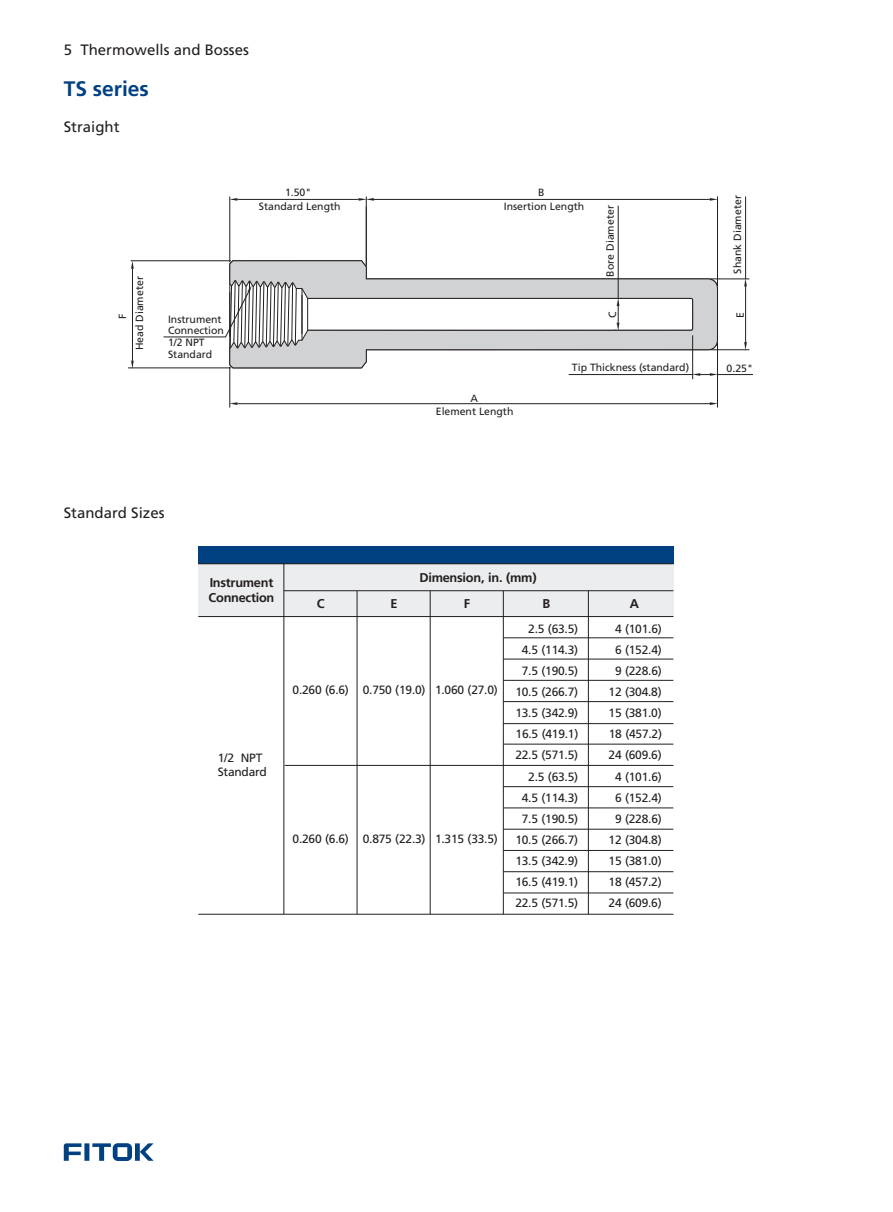
<style>
.page{position:relative;width:893px;height:1212px;background:#fff}
.page>*{position:absolute;margin:0;border:0;box-sizing:border-box;transform-origin:0 0}
.t1{font:300 21px "Frutiger CE";color:#014181}
.t2{font:15px "Frutiger CE";color:#231f20}
.t3{font:300 12.75px/15.1px "Frutiger CE";letter-spacing:-.02em;color:#231f20}
.t4{font:12px/21.1px "Frutiger CE";letter-spacing:-.02em;color:#231f20}
.t5{font:10.5px/13.6px "Frutiger CE";color:#231f20;text-align:center}
</style>
<div class="page">
<div style="left:198px;top:547px;width:475px;height:17px;background:#014181"></div>
<div style="left:198px;top:564px;width:475px;height:52px;background:#ecedee"></div>
<hr style="left:198px;top:616px;width:475px;height:1px;background:#231f20">
<hr style="left:503px;top:637px;width:170px;height:1px;background:#231f20">
<hr style="left:503px;top:659px;width:170px;height:1px;background:#231f20">
<hr style="left:503px;top:680px;width:170px;height:1px;background:#231f20">
<hr style="left:503px;top:701px;width:170px;height:1px;background:#231f20">
<hr style="left:503px;top:744px;width:170px;height:1px;background:#231f20">
<hr style="left:285px;top:765px;width:388px;height:1px;background:#231f20">
<hr style="left:503px;top:786px;width:170px;height:1px;background:#231f20">
<hr style="left:503px;top:807px;width:170px;height:1px;background:#231f20">
<hr style="left:503px;top:829px;width:170px;height:1px;background:#231f20">
<hr style="left:503px;top:850px;width:170px;height:1px;background:#231f20">
<hr style="left:503px;top:871px;width:170px;height:1px;background:#231f20">
<hr style="left:503px;top:893px;width:170px;height:1px;background:#231f20">
<hr style="left:198px;top:914px;width:475px;height:1px;background:#231f20">
<hr style="left:198px;top:563px;width:475px;height:1px;background:#231f20">
<hr style="left:284px;top:564px;width:1px;height:350px;background:#231f20">
<hr style="left:357px;top:591px;width:1px;height:323px;background:#231f20">
<hr style="left:430px;top:591px;width:1px;height:323px;background:#231f20">
<hr style="left:588px;top:591px;width:1px;height:323px;background:#231f20">
<hr style="left:503px;top:591px;width:1px;height:323px;background:#231f20">
<hr style="left:284px;top:590px;width:389px;height:1px;background:#231f20">
<hr style="left:503px;top:723px;width:170px;height:1px;background:#231f20">
<hr style="left:230px;top:196px;width:1px;height:66px;background:#231f20">
<hr style="left:237px;top:199px;width:122px;height:1px;background:#231f20">
<svg style="left:230px;top:198px;width:7px;height:3px"></svg>
<hr style="left:366px;top:196px;width:1px;height:71px;background:#231f20">
<hr style="left:717px;top:196px;width:1px;height:90px;background:#231f20">
<hr style="left:374px;top:199px;width:336px;height:1px;background:#231f20">
<hr style="left:230px;top:367px;width:1px;height:40px;background:#231f20">
<hr style="left:237px;top:403px;width:474px;height:1px;background:#231f20">
<svg style="left:710px;top:402px;width:7px;height:3px"></svg>
<hr style="left:710px;top:279px;width:39px;height:1px;background:#231f20">
<hr style="left:710px;top:349px;width:39px;height:1px;background:#231f20">
<hr style="left:745px;top:287px;width:1px;height:55px;background:#231f20">
<svg style="left:744px;top:279px;width:3px;height:8px"></svg>
<hr style="left:717px;top:342px;width:1px;height:65px;background:#231f20">
<hr style="left:717px;top:374px;width:36px;height:1px;background:#231f20">
<hr style="left:131px;top:260px;width:100px;height:1px;background:#231f20">
<hr style="left:128px;top:368px;width:103px;height:1px;background:#231f20">
<hr style="left:132px;top:269px;width:1px;height:92px;background:#231f20">
<svg style="left:131px;top:261px;width:3px;height:8px"></svg>
<hr style="left:745px;top:196px;width:1px;height:83px;background:#231f20">
<hr style="left:233px;top:368px;width:129px;height:1px;background:#231f20">
<svg style="left:359px;top:198px;width:15px;height:3px"></svg>
<svg style="left:710px;top:198px;width:7px;height:3px"></svg>
<svg style="left:229px;top:402px;width:8px;height:3px"></svg>
<svg style="left:744px;top:342px;width:3px;height:8px"></svg>
<svg style="left:693px;top:373px;width:24px;height:3px"></svg>
<svg style="left:131px;top:361px;width:3px;height:8px"></svg>
<svg style="left:229px;top:260px;width:489px;height:108px"></svg>
<svg style="left:163px;top:280px;width:134px;height:68px"></svg>
<hr style="left:618px;top:206px;width:1px;height:92px;background:#231f20">
<hr style="left:692px;top:335px;width:1px;height:44px;background:#231f20">
<svg style="left:64px;top:1143px;width:90px;height:18px"></svg>
<hr style="left:569px;top:374px;width:124px;height:1px;background:#231f20">
<p class="t2" style="left:64px;top:44px;width:187px">5 Thermowells and Bosses</p>
<h1 class="t1" style="left:64px;top:81px;width:87px">TS series</h1>
<p class="t2" style="left:64px;top:120px;width:57px">Straight</p>
<p class="t5" style="left:285px;top:186px;width:28px">1.50"</p>
<p class="t5" style="left:259px;top:201px;width:83px">Standard Length</p>
<p class="t5" style="left:116px;top:319px;width:7px;rotate:-90deg">F</p>
<p class="t5" style="left:134px;top:350px;width:76px;rotate:-90deg">Head Diameter</p>
<p class="t5" style="left:168px;top:314px;width:57px;line-height:11.1px;text-align:left">Instrument<br>Connection</p>
<p class="t5" style="left:168px;top:336px;width:38px">1/2 NPT</p>
<p class="t5" style="left:168px;top:348px;width:46px">Standard</p>
<p class="t5" style="left:538px;top:186px;width:8px">B</p>
<p class="t5" style="left:504px;top:201px;width:82px">Insertion Length</p>
<p class="t5" style="left:604px;top:276px;width:73px;rotate:-90deg">Bore Diameter</p>
<p class="t5" style="left:731px;top:274px;width:80px;rotate:-90deg">Shank Diameter</p>
<p class="t5" style="left:606px;top:318px;width:8px;rotate:-90deg">C</p>
<p class="t5" style="left:734px;top:318px;width:7px;rotate:-90deg">E</p>
<p class="t5" style="left:436px;top:392px;width:79px">A<br>Element Length</p>
<p class="t5" style="left:572px;top:361px;width:119px">Tip Thickness (standard)</p>
<p class="t5" style="left:727px;top:362px;width:28px">0.25"</p>
<p class="t2" style="left:64px;top:507px;width:102px">Standard Sizes</p>
<p class="t3" style="left:209px;top:576px;width:67px">Instrument<br>Connection</p>
<p class="t4" style="left:218px;top:752px;width:51px;line-height:13.8px">1/2 NPT<br>Standard</p>
<p class="t3" style="left:419px;top:571px;width:119px">Dimension, in. (mm)</p>
<p class="t3" style="left:317px;top:597px;width:9px">C</p>
<p class="t4" style="left:293px;top:680px;width:58px">0.260 (6.6)</p>
<p class="t4" style="left:293px;top:829px;width:58px">0.260 (6.6)</p>
<p class="t3" style="left:390px;top:597px;width:9px">E</p>
<p class="t4" style="left:363px;top:680px;width:64px">0.750 (19.0)</p>
<p class="t4" style="left:363px;top:829px;width:64px">0.875 (22.3)</p>
<p class="t3" style="left:464px;top:597px;width:8px">F</p>
<p class="t3" style="left:542px;top:597px;width:9px">B</p>
<p class="t3" style="left:630px;top:597px;width:11px">A</p>
<p class="t4" style="left:515px;top:619px;width:64px;text-align:right">2.5 (63.5)<br>4.5 (114.3)<br>7.5 (190.5)<br>10.5 (266.7)<br>13.5 (342.9)<br>16.5 (419.1)<br>22.5 (571.5)<br>2.5 (63.5)<br>4.5 (114.3)<br>7.5 (190.5)<br>10.5 (266.7)<br>13.5 (342.9)<br>16.5 (419.1)<br>22.5 (571.5)</p>
<p class="t4" style="left:609px;top:619px;width:55px;text-align:center">4 (101.6)<br>6 (152.4)<br>9 (228.6)<br>12 (304.8)<br>15 (381.0)<br>18 (457.2)<br>24 (609.6)<br>4 (101.6)<br>6 (152.4)<br>9 (228.6)<br>12 (304.8)<br>15 (381.0)<br>18 (457.2)<br>24 (609.6)</p>
<p class="t4" style="left:435px;top:680px;width:64px">1.060 (27.0)</p>
<p class="t4" style="left:435px;top:829px;width:64px">1.315 (33.5)</p>
</div>
